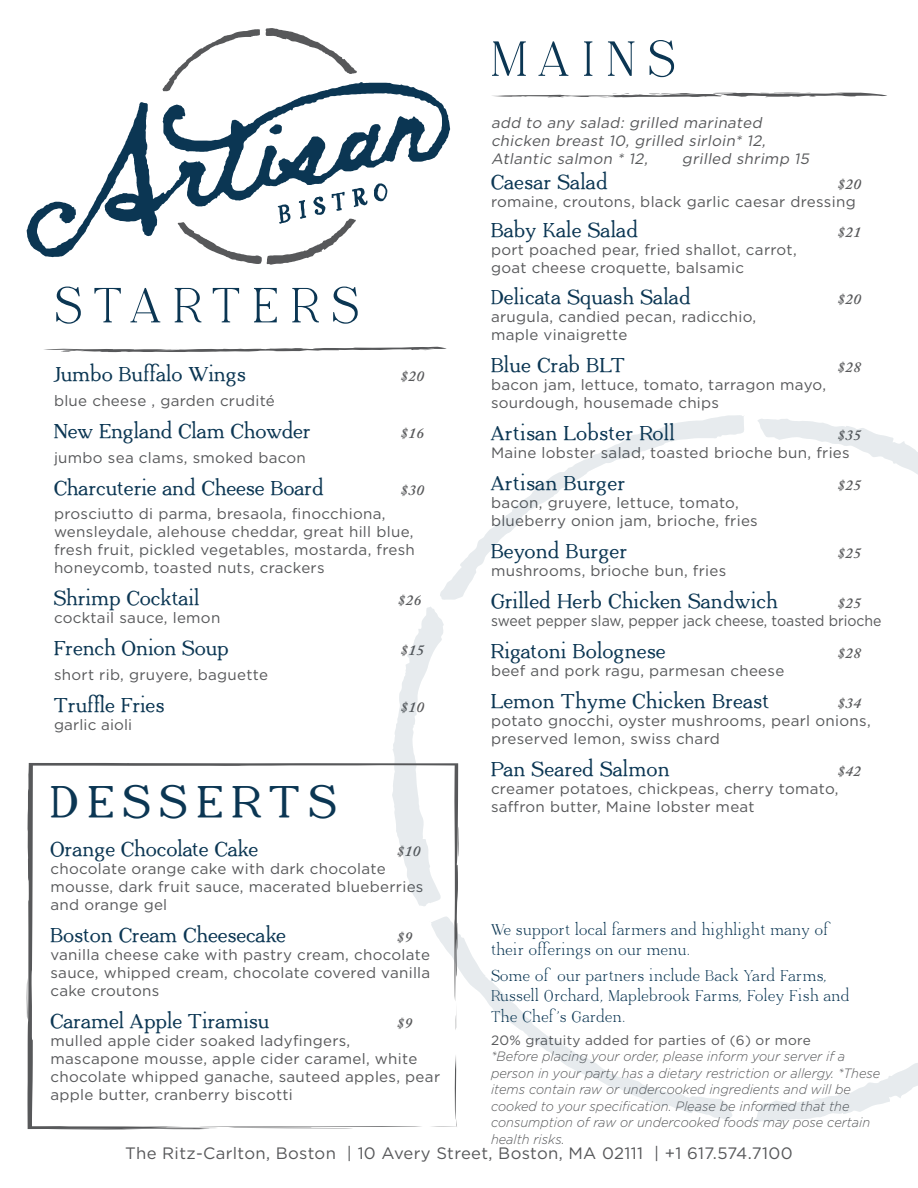
<style>
.page{position:relative;width:918px;height:1188px;background:#fff}
.page>*{position:absolute;margin:0;border:0;box-sizing:border-box;transform-origin:0 0}
.t1{font:52.5px "Adega Serif";letter-spacing:.22em;color:#0b3653}
.t2{font:700 46.5px "Adega Serif";letter-spacing:.22em;color:#0b3653}
.t3{font:700 21px "Adega Serif";letter-spacing:.03em;color:#0b3653}
.t4{font:16.5px/19.5px "Adega Serif";letter-spacing:.03em;color:#0b3653}
.t5{font:16.5px "Gotham";letter-spacing:.02em;color:#57585a}
.t6{font:15px/18px "Gotham";letter-spacing:.02em;color:#57585a}
.t7{font:italic 15px/18px "Gotham";color:#57585a}
.t8{font:15px/18px "Gotham";color:#57585a;scale:.94 1}
.t9{font:italic 600 15px "Adobe Caslon Pro";letter-spacing:.03em;color:#57585a}
.t10{font:italic 300 13.5px/16.5px "Gotham";color:#57585a;scale:.95 1}
.t11{font:13.5px "Gotham";letter-spacing:.02em;color:#57585a}
.s1{font-family:"Adobe Caslon Pro";font-weight:600;font-style:italic}
</style>
<div class="page">
<svg style="left:27px;top:82px;width:423px;height:175px"></svg>
<svg style="left:163px;top:28px;width:194px;height:63px"></svg>
<svg style="left:178px;top:188px;width:190px;height:77px"></svg>
<svg style="left:374px;top:183px;width:13px;height:18px"></svg>
<svg style="left:758px;top:419px;width:160px;height:56px"></svg>
<svg style="left:458px;top:934px;width:274px;height:186px"></svg>
<svg style="left:393px;top:607px;width:66px;height:188px"></svg>
<svg style="left:755px;top:1063px;width:163px;height:59px"></svg>
<svg style="left:440px;top:415px;width:304px;height:185px"></svg>
<svg style="left:44px;top:347px;width:403px;height:5px"></svg>
<svg style="left:492px;top:92px;width:395px;height:6px"></svg>
<svg style="left:458px;top:827px;width:1px;height:30px"></svg>
<svg style="left:27px;top:763px;width:431px;height:367px"></svg>
<svg style="left:27px;top:976px;width:1px;height:48px"></svg>
<svg style="left:27px;top:809px;width:1px;height:23px"></svg>
<svg style="left:182px;top:1054px;width:280px;height:74px"></svg>
<p class="t1" style="left:491px;top:26px;width:185px">MAINS</p>
<p class="t7" style="left:491px;top:113px;width:279px">add to any salad: grilled marinated chicken breast 10, grilled sirloin* 12,<br>Atlantic salmon * 12,</p>
<p class="t7" style="left:682px;top:149px;width:132px">grilled shrimp 15</p>
<p class="t3" style="left:491px;top:169px;width:118px">Caesar Salad</p>
<p class="t6" style="left:491px;top:174px;width:372px;text-indent:346px"><span class="s1">$20 </span>romaine, croutons, black garlic caesar dressing</p>
<p class="t3" style="left:491px;top:217px;width:148px">Baby Kale Salad</p>
<p class="t9" style="left:838px;top:223px;width:25px">$21</p>
<p class="t6" style="left:491px;top:241px;width:307px">port poached pear, fried shallot, carrot, goat cheese croquette, balsamic</p>
<p class="t3" style="left:491px;top:284px;width:201px">Delicata Squash Salad</p>
<p class="t9" style="left:838px;top:290px;width:25px">$20</p>
<p class="t6" style="left:491px;top:307px;width:267px">arugula, candied pecan, radicchio, maple vinaigrette</p>
<p class="t3" style="left:491px;top:352px;width:135px">Blue Crab BLT</p>
<p class="t9" style="left:838px;top:358px;width:25px">$28</p>
<p class="t6" style="left:491px;top:375px;width:337px">bacon jam, lettuce, tomato, tarragon mayo, sourdough, housemade chips</p>
<p class="t3" style="left:491px;top:420px;width:185px">Artisan Lobster Roll</p>
<p class="t1" style="left:54px;top:273px;width:306px">STARTERS</p>
<p class="t3" style="left:54px;top:361px;width:193px">Jumbo Buffalo Wings</p>
<p class="t9" style="left:400px;top:367px;width:25px">$20</p>
<p class="t6" style="left:54px;top:391px;width:222px">blue cheese , garden crudité</p>
<p class="t3" style="left:54px;top:418px;width:258px">New England Clam Chowder</p>
<p class="t9" style="left:400px;top:424px;width:25px">$16</p>
<p class="t6" style="left:54px;top:448px;width:253px">jumbo sea clams, smoked bacon</p>
<p class="t3" style="left:54px;top:475px;width:271px">Charcuterie and Cheese Board</p>
<p class="t9" style="left:400px;top:481px;width:25px">$30</p>
<p class="t6" style="left:54px;top:505px;width:362px">prosciutto di parma, bresaola, finocchiona, wensleydale, alehouse cheddar, great hill blue, fresh fruit, pickled vegetables, mostarda, fresh honeycomb, toasted nuts, crackers</p>
<p class="t3" style="left:54px;top:585px;width:147px">Shrimp Cocktail</p>
<p class="t9" style="left:398px;top:591px;width:25px">$26</p>
<p class="t6" style="left:54px;top:609px;width:168px">cocktail sauce, lemon</p>
<p class="t3" style="left:54px;top:635px;width:176px">French Onion Soup</p>
<p class="t9" style="left:401px;top:641px;width:25px">$15</p>
<p class="t6" style="left:54px;top:666px;width:215px">short rib, gruyere, baguette</p>
<p class="t3" style="left:54px;top:692px;width:112px">Truffle Fries</p>
<p class="t9" style="left:401px;top:698px;width:25px">$10</p>
<p class="t6" style="left:54px;top:715px;width:80px">garlic aioli</p>
<p class="t6" style="left:491px;top:425px;width:372px;text-indent:346px"><span class="s1">$35<br></span>Maine lobster salad, toasted brioche bun, fries</p>
<p class="t3" style="left:491px;top:470px;width:135px">Artisan Burger</p>
<p class="t9" style="left:838px;top:476px;width:25px">$25</p>
<p class="t6" style="left:491px;top:493px;width:268px">bacon, gruyere, lettuce, tomato, blueberry onion jam, brioche, fries</p>
<p class="t3" style="left:491px;top:538px;width:137px">Beyond Burger</p>
<p class="t9" style="left:838px;top:544px;width:25px">$25</p>
<p class="t6" style="left:491px;top:561px;width:237px">mushrooms, brioche bun, fries</p>
<p class="t3" style="left:491px;top:588px;width:288px">Grilled Herb Chicken Sandwich</p>
<p class="t8" style="left:491px;top:593px;width:417px;text-indent:346px"><span class="s1">$25 </span>sweet pepper slaw, pepper jack cheese, toasted brioche</p>
<p class="t3" style="left:491px;top:638px;width:176px">Rigatoni Bolognese</p>
<p class="t9" style="left:838px;top:644px;width:25px">$28</p>
<p class="t6" style="left:491px;top:661px;width:295px">beef and pork ragu, parmesan cheese</p>
<p class="t3" style="left:491px;top:688px;width:280px">Lemon Thyme Chicken Breast</p>
<p class="t6" style="left:491px;top:693px;width:381px;text-indent:346px"><span class="s1">$34 </span>potato gnocchi, oyster mushrooms, pearl onions, preserved lemon, swiss chard</p>
<p class="t3" style="left:491px;top:756px;width:180px">Pan Seared Salmon</p>
<p class="t6" style="left:491px;top:761px;width:372px;text-indent:346px"><span class="s1">$42 </span>creamer potatoes, chickpeas, cherry tomato, saffron butter, Maine lobster meat</p>
<p class="t2" style="left:50px;top:773px;width:287px">DESSERTS</p>
<p class="t3" style="left:50px;top:836px;width:209px">Orange Chocolate Cake</p>
<p class="t9" style="left:397px;top:842px;width:25px">$10</p>
<p class="t6" style="left:50px;top:859px;width:375px">chocolate orange cake with dark chocolate mousse, dark fruit sauce, macerated blueberries and orange gel</p>
<p class="t3" style="left:50px;top:922px;width:237px">Boston Cream Cheesecake</p>
<p class="t4" style="left:491px;top:920px;width:339px">We support local farmers and highlight many of their offerings on our menu.</p>
<p class="t4" style="left:491px;top:966px;width:360px">Some of our partners include Back Yard Farms,<br>Russell Orchard, Maplebrook Farms, Foley Fish and</p>
<p class="t4" style="left:491px;top:1006px;width:136px">The Chef ’s Garden.</p>
<p class="t11" style="left:491px;top:1031px;width:321px">20% gratuity added for parties of (6) or more</p>
<p class="t10" style="left:491px;top:1048px;width:411px">*Before placing your order, please inform your server if a person in your party has a dietary restriction or allergy. *These items contain raw or undercooked ingredients and will be cooked to your specification. Please be informed that the consumption of raw or undercooked foods may pose certain health risks.</p>
<p class="t5" style="left:125px;top:1143px;width:669px">The Ritz-Carlton, Boston | 10 Avery Street, Boston, MA 02111 | +1 617.574.7100</p>
<p class="t6" style="left:50px;top:927px;width:381px;text-indent:346px"><span class="s1">$9 </span>vanilla cheese cake with pastry cream, chocolate sauce, whipped cream, chocolate covered vanilla cake croutons</p>
<p class="t3" style="left:50px;top:1008px;width:220px">Caramel Apple Tiramisu</p>
<p class="t9" style="left:397px;top:1014px;width:17px">$9</p>
<p class="t6" style="left:50px;top:1031px;width:391px">mulled apple cider soaked ladyfingers, mascapone mousse, apple cider caramel, white chocolate whipped ganache, sauteed apples, pear apple butter, cranberry biscotti</p>
</div>
